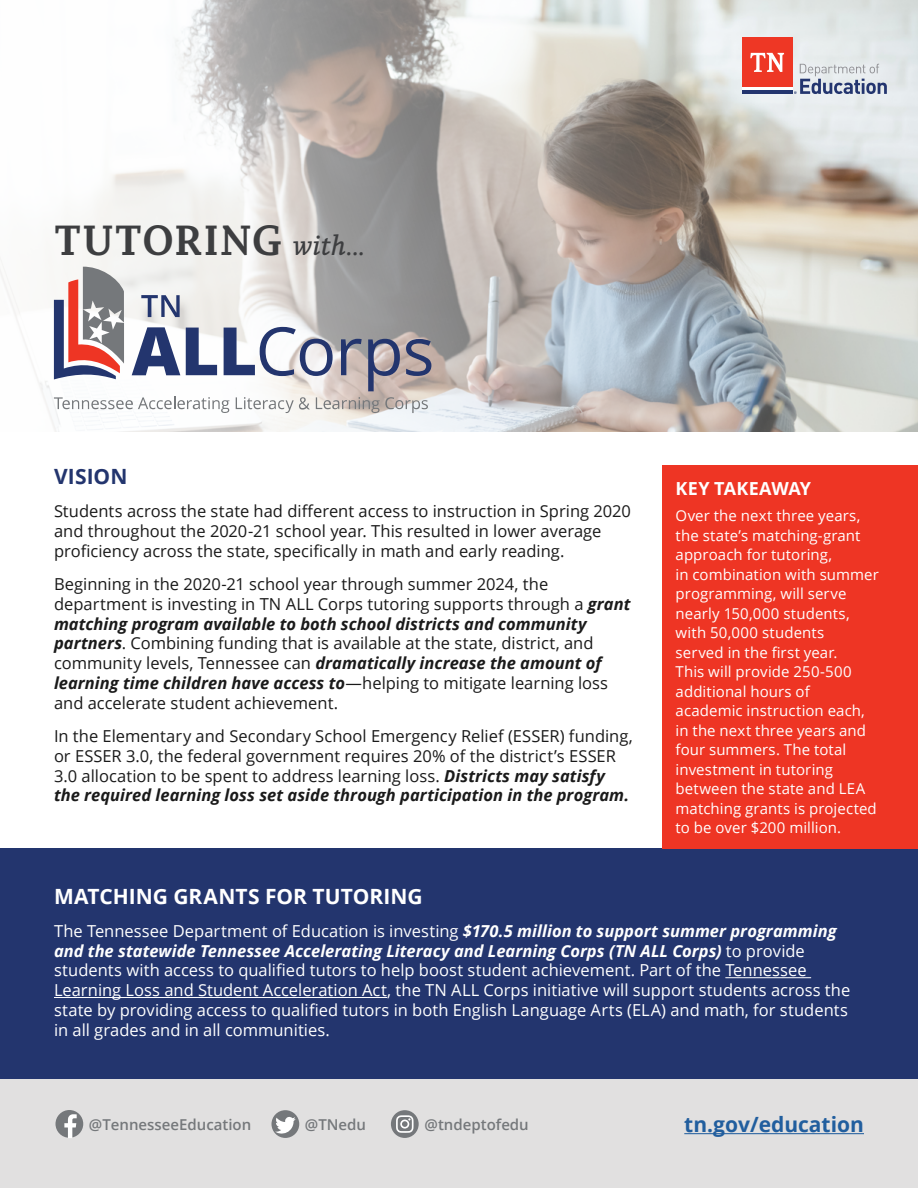
<style>
.page{position:relative;width:918px;height:1188px;background:#fff}
.page>*{position:absolute;margin:0;border:0;box-sizing:border-box;transform-origin:0 0}
.t1{font:700 42px "Permian Slab Serif Typeface";letter-spacing:.01em;color:#3d3e40}
.t2{font:700 21px "Open Sans";color:#fff}
.t3{font:700 21px "Open Sans";color:#215e9e}
.t4{font:700 21px "Open Sans";letter-spacing:.005em;color:#23356e}
.t5{font:700 18px "Open Sans";letter-spacing:.015em;color:#fff}
.t6{font:16.5px/19.8px "Open Sans";color:#1a1a1a}
.t7{font:16.5px/19.8px "Open Sans";color:#fff}
.t8{font:15px/19.5px "Open Sans";letter-spacing:.005em;color:#fff}
.t9{font:600 15px "Open Sans";color:#75787b}
.s1{font-weight:400;font-style:italic;font-size:27px}
.s2{font-weight:700;font-style:italic}
</style>
<div class="page">
<img style="left:0;top:0;width:918px;height:432px">
<div style="left:0;top:849px;width:918px;height:231px;background:#23356e"></div>
<div style="left:662px;top:465px;width:256px;height:384px;background:#ee3524"></div>
<hr style="left:725px;top:977px;width:86px;height:1px;background:#fff">
<hr style="left:54px;top:997px;width:333px;height:1px;background:#fff">
<svg style="left:132px;top:327px;width:48px;height:48px"></svg>
<svg style="left:186px;top:328px;width:31px;height:47px"></svg>
<svg style="left:224px;top:327px;width:109px;height:49px"></svg>
<svg style="left:341px;top:339px;width:21px;height:36px"></svg>
<svg style="left:368px;top:339px;width:32px;height:52px"></svg>
<svg style="left:406px;top:339px;width:25px;height:37px"></svg>
<svg style="left:141px;top:295px;width:39px;height:22px"></svg>
<svg style="left:54px;top:397px;width:175px;height:16px"></svg>
<svg style="left:236px;top:397px;width:74px;height:16px"></svg>
<svg style="left:316px;top:397px;width:112px;height:16px"></svg>
<svg style="left:54px;top:266px;width:70px;height:113px"></svg>
<div style="left:742px;top:37px;width:51px;height:51px;background:#ee3725"></div>
<hr style="left:742px;top:90px;width:51px;height:4px;background:#23356f">
<svg style="left:750px;top:53px;width:34px;height:19px"></svg>
<hr style="left:742px;top:88px;width:51px;height:2px;background:#fff">
<svg style="left:794px;top:64px;width:93px;height:30px"></svg>
<div style="left:0;top:1080px;width:918px;height:108px;background:#e1e0e0"></div>
<hr style="left:684px;top:1133px;width:180px;height:1px;background:#215e9e">
<div style="left:55px;top:1110px;width:28px;height:28px;background:#75787b;border-radius:50%"></div>
<svg style="left:64px;top:1114px;width:13px;height:24px"></svg>
<div style="left:272px;top:1110px;width:27px;height:28px;background:#75787b;border-radius:50%"></div>
<svg style="left:275px;top:1117px;width:21px;height:17px"></svg>
<div style="left:391px;top:1110px;width:28px;height:28px;background:#75787b;border-radius:50%"></div>
<svg style="left:396px;top:1115px;width:18px;height:18px"></svg>
<h1 class="t1" style="left:54px;top:205px;width:313px">TUTORING <span class="s1">with...</span></h1>
<p class="t4" style="left:54px;top:461px;width:75px">VISION</p>
<p class="t6" style="left:54px;top:501px;width:578px">Students across the state had different access to instruction in Spring 2020 and throughout the 2020-21 school year. This resulted in lower average proficiency across the state, specifically in math and early reading.</p>
<p class="t6" style="left:54px;top:574px;width:578px">Beginning in the 2020-21 school year through summer 2024, the department is investing in TN ALL Corps tutoring supports through a <span class="s2">grant matching program available to both school districts and community partners</span>. Combining funding that is available at the state, district, and community levels, Tennessee can <span class="s2">dramatically increase the amount of learning time children have access to</span>—helping to mitigate learning loss and accelerate student achievement.</p>
<p class="t6" style="left:54px;top:726px;width:580px">In the Elementary and Secondary School Emergency Relief (ESSER) funding, or ESSER 3.0, the federal government requires 20% of the district’s ESSER 3.0 allocation to be spent to address learning loss. <span class="s2">Districts may satisfy the required learning loss set aside through participation in the program.</span></p>
<p class="t5" style="left:676px;top:476px;width:137px">KEY TAKEAWAY</p>
<p class="t8" style="left:676px;top:506px;width:205px">Over the next three years, the state’s matching-grant approach for tutoring,<br>in combination with summer programming, will serve nearly 150,000 students, with 50,000 students<br>served in the first year.<br>This will provide 250-500 additional hours of academic instruction each, in the next three years and four summers. The total investment in tutoring between the state and LEA matching grants is projected to be over $200 million.</p>
<p class="t2" style="left:54px;top:881px;width:370px">MATCHING GRANTS FOR TUTORING</p>
<p class="t7" style="left:54px;top:921px;width:798px">The Tennessee Department of Education is investing <span class="s2">$170.5 million to support summer programming and the statewide Tennessee Accelerating Literacy and Learning Corps (TN ALL Corps)</span> to provide students with access to qualified tutors to help boost student achievement. Part of the Tennessee Learning Loss and Student Acceleration Act, the TN ALL Corps initiative will support students across the state by providing access to qualified tutors in both English Language Arts (ELA) and math, for students in all grades and in all communities.</p>
<p class="t9" style="left:89px;top:1114px;width:164px">@TennesseeEducation</p>
<p class="t9" style="left:305px;top:1114px;width:63px">@TNedu</p>
<p class="t9" style="left:425px;top:1114px;width:106px">@tndeptofedu</p>
<p class="t3" style="left:684px;top:1110px;width:181px">tn.gov/education</p>
</div>
